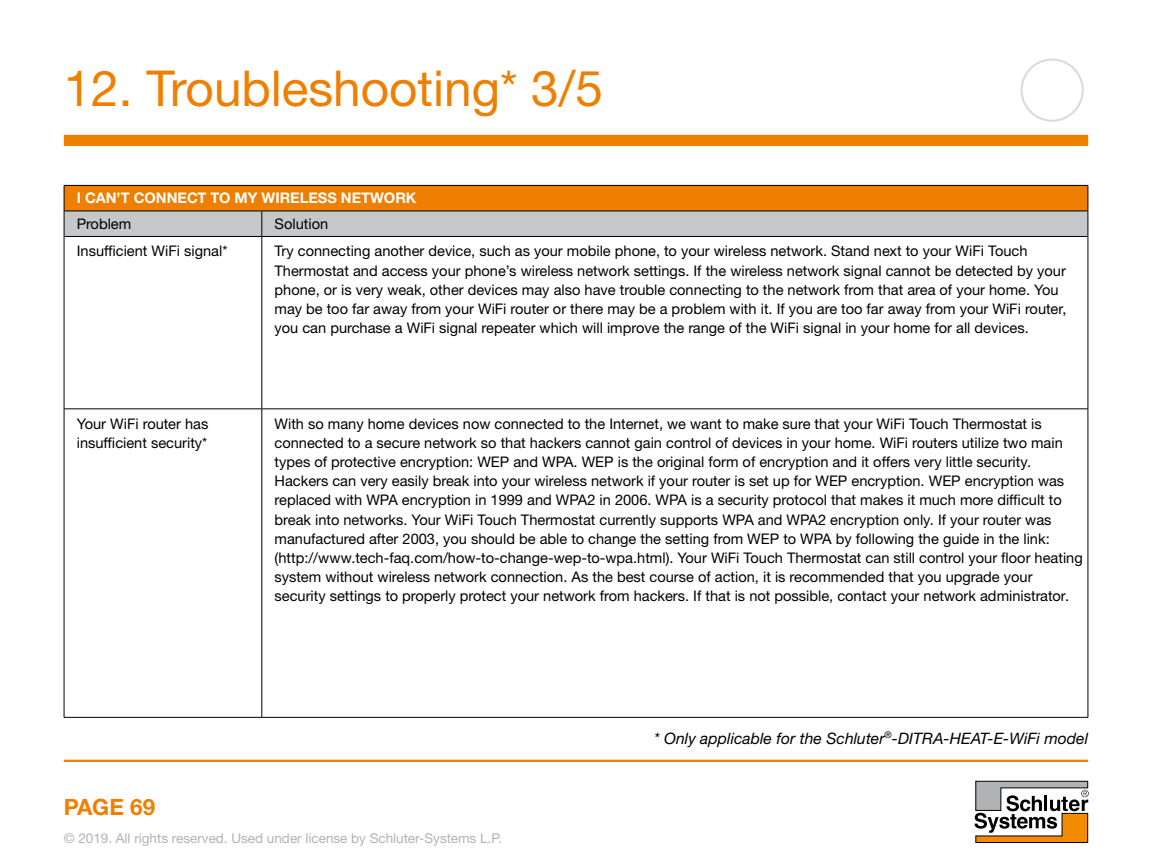
<style>
.page{position:relative;width:1152px;height:865px;background:#fff}
.page>*{position:absolute;margin:0;border:0;box-sizing:border-box;transform-origin:0 0}
.t1{font:49.5px "Helvetica Neue LTW1 G";color:#ee7f00}
.t2{font:700 22.5px "Helvetica Neue LTW1 G";letter-spacing:-.01em;color:#ee7f00}
.t3{font:italic 15.75px "Helvetica Neue LTW1 G";color:#000}
.t4{font:14.62px/19.1px "Helvetica Neue LTW1 G";color:#000}
.t5{font:700 14.62px "Helvetica Neue LTW1 G";color:#fff}
.t6{font:13.5px "Helvetica Neue LTW1 G";color:#b1b3b4}
</style>
<div class="page">
<div style="left:64px;top:135px;width:1024px;height:11px;background:#ee7f00"></div>
<hr style="left:64px;top:759px;width:1024px;height:2px;background:#ee7f00">
<svg style="left:974px;top:780px;width:115px;height:62px"></svg>
<div style="left:1020px;top:58px;width:64px;height:64px;border:2px solid #d9dadb;border-radius:50%"></div>
<hr style="left:64px;top:185px;width:198px;height:1px;background:#000">
<hr style="left:262px;top:185px;width:826px;height:1px;background:#000">
<svg style="left:64px;top:186px;width:1024px;height:50px;background:#d49f61"></svg>
<hr style="left:64px;top:236px;width:198px;height:1px;background:#000">
<hr style="left:64px;top:237px;width:1px;height:171px;background:#000">
<hr style="left:262px;top:236px;width:826px;height:1px;background:#000">
<hr style="left:261px;top:237px;width:1px;height:171px;background:#000">
<hr style="left:1087px;top:237px;width:1px;height:171px;background:#000">
<hr style="left:64px;top:408px;width:198px;height:1px;background:#000">
<hr style="left:64px;top:409px;width:1px;height:307px;background:#000">
<hr style="left:262px;top:408px;width:826px;height:1px;background:#000">
<hr style="left:261px;top:409px;width:1px;height:307px;background:#000">
<hr style="left:1087px;top:409px;width:1px;height:307px;background:#000">
<hr style="left:64px;top:716px;width:198px;height:1px;background:#000">
<hr style="left:262px;top:716px;width:826px;height:1px;background:#000">
<h1 class="t1" style="left:64px;top:57px;width:541px">12. Troubleshooting* 3/5</h1>
<p class="t5" style="left:77px;top:189px;width:341px">I CAN’T CONNECT TO MY WIRELESS NETWORK</p>
<p class="t4" style="left:77px;top:214px;width:56px">Problem</p>
<p class="t4" style="left:275px;top:214px;width:55px">Solution</p>
<p class="t4" style="left:77px;top:241px;width:152px">Insufficient WiFi signal*</p>
<p class="t4" style="left:275px;top:241px;width:794px">Try connecting another device, such as your mobile phone, to your wireless network. Stand next to your WiFi Touch Thermostat and access your phone’s wireless network settings. If the wireless network signal cannot be detected by your phone, or is very weak, other devices may also have trouble connecting to the network from that area of your home. You may be too far away from your WiFi router or there may be a problem with it. If you are too far away from your WiFi router, you can purchase a WiFi signal repeater which will improve the range of the WiFi signal in your home for all devices.</p>
<p class="t4" style="left:77px;top:414px;width:133px">Your WiFi router has insufficient security*</p>
<p class="t4" style="left:275px;top:414px;width:810px">With so many home devices now connected to the Internet, we want to make sure that your WiFi Touch Thermostat is connected to a secure network so that hackers cannot gain control of devices in your home. WiFi routers utilize two main types of protective encryption: WEP and WPA. WEP is the original form of encryption and it offers very little security.<br>Hackers can very easily break into your wireless network if your router is set up for WEP encryption. WEP encryption was replaced with WPA encryption in 1999 and WPA2 in 2006. WPA is a security protocol that makes it much more difficult to break into networks. Your WiFi Touch Thermostat currently supports WPA and WPA2 encryption only. If your router was manufactured after 2003, you should be able to change the setting from WEP to WPA by following the guide in the link: (http://www.tech-faq.com/how-to-change-wep-to-wpa.html). Your WiFi Touch Thermostat can still control your floor heating system without wireless network connection. As the best course of action, it is recommended that you upgrade your security settings to properly protect your network from hackers. If that is not possible, contact your network administrator.</p>
<h2 class="t2" style="left:64px;top:793px;width:93px">PAGE 69</h2>
<p class="t6" style="left:64px;top:829px;width:440px">© 2019. All rights reserved. Used under license by Schluter-Systems L.P.</p>
<p class="t3" style="left:654px;top:728px;width:435px">* Only applicable for the Schluter<sup>®</sup>-DITRA-HEAT-E-WiFi model</p>
</div>
